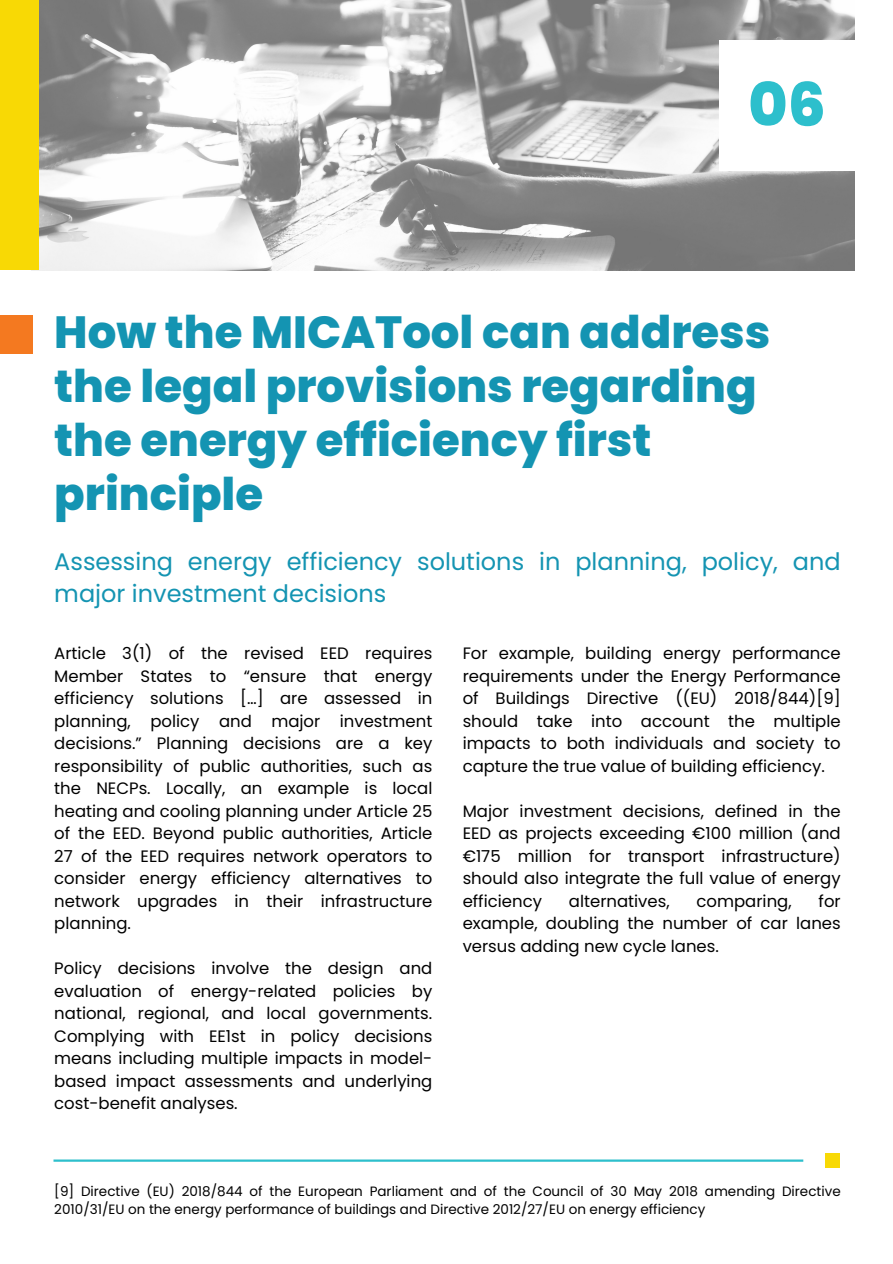
<style>
.page{position:relative;width:893px;height:1264px;background:#fff}
.page>*{position:absolute;margin:0;border:0;box-sizing:border-box;transform-origin:0 0}
.t1{font:800 60px "Poppins";color:#2dbfcc}
.t2{font:800 45px/54px "Poppins";color:#1494b2}
.t3{font:24px/32.7px "Poppins";color:#1494b2}
.t4{font:16.5px/22.5px "Poppins";color:#000;text-align:justify}
.t5{font:13.5px/18px "Poppins";color:#000}
</style>
<div class="page">
<img style="left:39px;top:0;width:815px;height:270px">
<div style="left:0;top:0;width:39px;height:270px;background:#f8d905"></div>
<div style="left:0;top:315px;width:33px;height:39px;background:#f47920"></div>
<div style="left:719px;top:40px;width:135px;height:130px;background:#fff"></div>
<hr style="left:53px;top:1159px;width:750px;height:2px;background:#2dbfcc">
<div style="left:825px;top:1153px;width:14px;height:14px;background:#f8d905"></div>
<h1 class="t1" style="left:748px;top:63px;width:79px">06</h1>
<h2 class="t2" style="left:54px;top:305px;width:717px">How the MICATool can address the legal provisions regarding the energy efficiency first principle</h2>
<h3 class="t3" style="left:54px;top:545px;width:787px">Assessing energy efficiency solutions in planning, policy, and major investment decisions</h3>
<p class="t4" style="left:54px;top:642px;width:379px">Article 3(1) of the revised EED requires Member States to “ensure that energy efficiency solutions […] are assessed in planning, policy and major investment decisions.” Planning decisions are a key responsibility of public authorities, such as the NECPs. Locally, an example is local heating and cooling planning under Article 25 of the EED. Beyond public authorities, Article 27 of the EED requires network operators to consider energy efficiency alternatives to network upgrades in their infrastructure planning.</p>
<p class="t4" style="left:54px;top:957px;width:379px">Policy decisions involve the design and evaluation of energy-related policies by national, regional, and local governments.<br>Complying with EE1st in policy decisions means including multiple impacts in model&shy;based impact assessments and underlying cost-benefit analyses.</p>
<p class="t4" style="left:462px;top:642px;width:379px">For example, building energy performance requirements under the Energy Performance of Buildings Directive ((EU) 2018/844)[9] should take into account the multiple impacts to both individuals and society to capture the true value of building efficiency.</p>
<p class="t4" style="left:462px;top:799px;width:379px">Major investment decisions, defined in the EED as projects exceeding €100 million (and €175 million for transport infrastructure) should also integrate the full value of energy efficiency</p>
<p class="t4" style="left:462px;top:889px;width:379px;text-indent:356px">for example, doubling the number of car lanes versus adding new cycle lanes.</p>
<p class="t4" style="left:569px;top:889px;width:102px">alternatives,</p>
<p class="t4" style="left:696px;top:889px;width:97px">comparing,</p>
<p class="t5" style="left:54px;top:1182px;width:787px">[9] Directive (EU) 2018/844 of the European Parliament and of the Council of 30 May 2018 amending Directive<br>2010/31/EU on the energy performance of buildings and Directive 2012/27/EU on energy efficiency</p>
</div>
